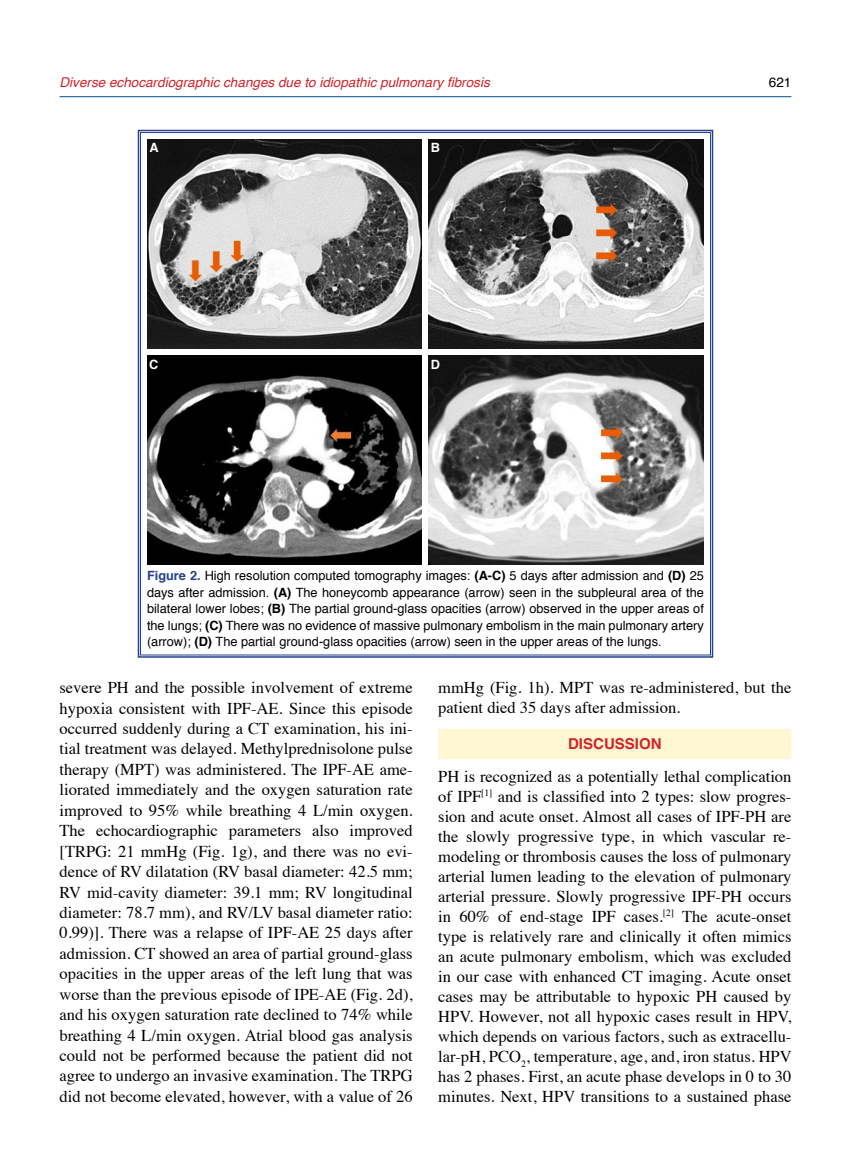
<style>
.page{position:relative;width:851px;height:1170px;background:#fff}
.page>*{position:absolute;margin:0;border:0;box-sizing:border-box;transform-origin:0 0}
.t1{font:16.5px/20.4px "Times";color:#000;text-align:justify}
.t2{font:700 15px "Helvetica";color:#d2232a}
.t3{font:italic 13.5px "Helvetica";color:#d2232a}
.t4{font:13.5px "Helvetica";color:#000}
.t5{font:12.75px/16.5px "Helvetica";color:#000;text-align:justify}
.t6{font:700 12.75px "Helvetica";color:#fff}
.s1{font-weight:700;color:#25408f}
.s2{font-weight:700}
</style>
<div class="page">
<hr style="left:60px;top:96px;width:731px;height:1px;background:#00508a">
<div style="left:438px;top:729px;width:353px;height:30px;background:#fff6d2"></div>
<svg style="left:137px;top:129px;width:577px;height:529px"></svg>
<img style="left:147px;top:139px;width:274px;height:209px">
<img style="left:428px;top:139px;width:275px;height:209px">
<img style="left:147px;top:355px;width:274px;height:209px">
<img style="left:428px;top:355px;width:275px;height:209px">
<p class="t3" style="left:60px;top:71px;width:431px">Diverse echocardiographic changes due to idiopathic pulmonary fibrosis</p>
<p class="t4" style="left:768px;top:72px;width:24px">621</p>
<p class="t6" style="left:149px;top:137px;width:11px">A</p>
<p class="t6" style="left:149px;top:354px;width:11px">C</p>
<p class="t6" style="left:431px;top:137px;width:11px">B</p>
<p class="t6" style="left:431px;top:354px;width:11px">D</p>
<p class="t5" style="left:147px;top:568px;width:558px"><span class="s1">Figure 2.</span> High resolution computed tomography images: <span class="s2">(A-C)</span> 5 days after admission and <span class="s2">(D)</span> 25 days after admission. <span class="s2">(A)</span> The honeycomb appearance (arrow) seen in the subpleural area of the bilateral lower lobes; <span class="s2">(B)</span> The partial ground-glass opacities (arrow) observed in the upper areas of the lungs; <span class="s2">(C)</span> There was no evidence of massive pulmonary embolism in the main pulmonary artery (arrow); <span class="s2">(D)</span> The partial ground-glass opacities (arrow) seen in the upper areas of the lungs.</p>
<p class="t1" style="left:60px;top:676px;width:354px">severe PH and the possible involvement of extreme hypoxia consistent with IPF-AE. Since this episode occurred suddenly during a CT examination, his ini&shy;tial treatment was delayed. Methylprednisolone pulse therapy (MPT) was administered. The IPF-AE ame&shy;liorated immediately and the oxygen saturation rate improved to 95% while breathing 4 L/min oxygen.<br>The echocardiographic parameters also improved [TRPG: 21 mmHg (Fig. 1g), and there was no evi&shy;dence of RV dilatation (RV basal diameter: 42.5 mm; RV mid-cavity diameter: 39.1 mm; RV longitudinal diameter: 78.7 mm), and RV/LV basal diameter ratio:<br>0.99)]. There was a relapse of IPF-AE 25 days after admission. CT showed an area of partial ground-glass opacities in the upper areas of the left lung that was worse than the previous episode of IPE-AE (Fig. 2d), and his oxygen saturation rate declined to 74% while breathing 4 L/min oxygen. Atrial blood gas analysis could not be performed because the patient did not agree to undergo an invasive examination. The TRPG did not become elevated, however, with a value of 26</p>
<p class="t1" style="left:438px;top:676px;width:354px;line-height:20px">mmHg (Fig. 1h). MPT was re-administered, but the patient died 35 days after admission.</p>
<p class="t2" style="left:568px;top:731px;width:95px">DISCUSSION</p>
<p class="t1" style="left:438px;top:765px;width:355px;line-height:20px">PH is recognized as a potentially lethal complication of IPF<sup>[1]</sup> and is classified into 2 types: slow progres&shy;sion and acute onset. Almost all cases of IPF-PH are the slowly progressive type, in which vascular re&shy;modeling or thrombosis causes the loss of pulmonary arterial lumen leading to the elevation of pulmonary arterial pressure. Slowly progressive IPF-PH occurs in 60% of end-stage IPF cases.<sup>[2]</sup> The acute-onset type is relatively rare and clinically it often mimics an acute pulmonary embolism, which was excluded in our case with enhanced CT imaging. Acute onset cases may be attributable to hypoxic PH caused by HPV. However, not all hypoxic cases result in HPV, which depends on various factors, such as extracellu&shy;lar-pH, PCO<sub>2</sub>, temperature, age, and, iron status. HPV has 2 phases. First, an acute phase develops in 0 to 30 minutes. Next, HPV transitions to a sustained phase</p>
</div>
